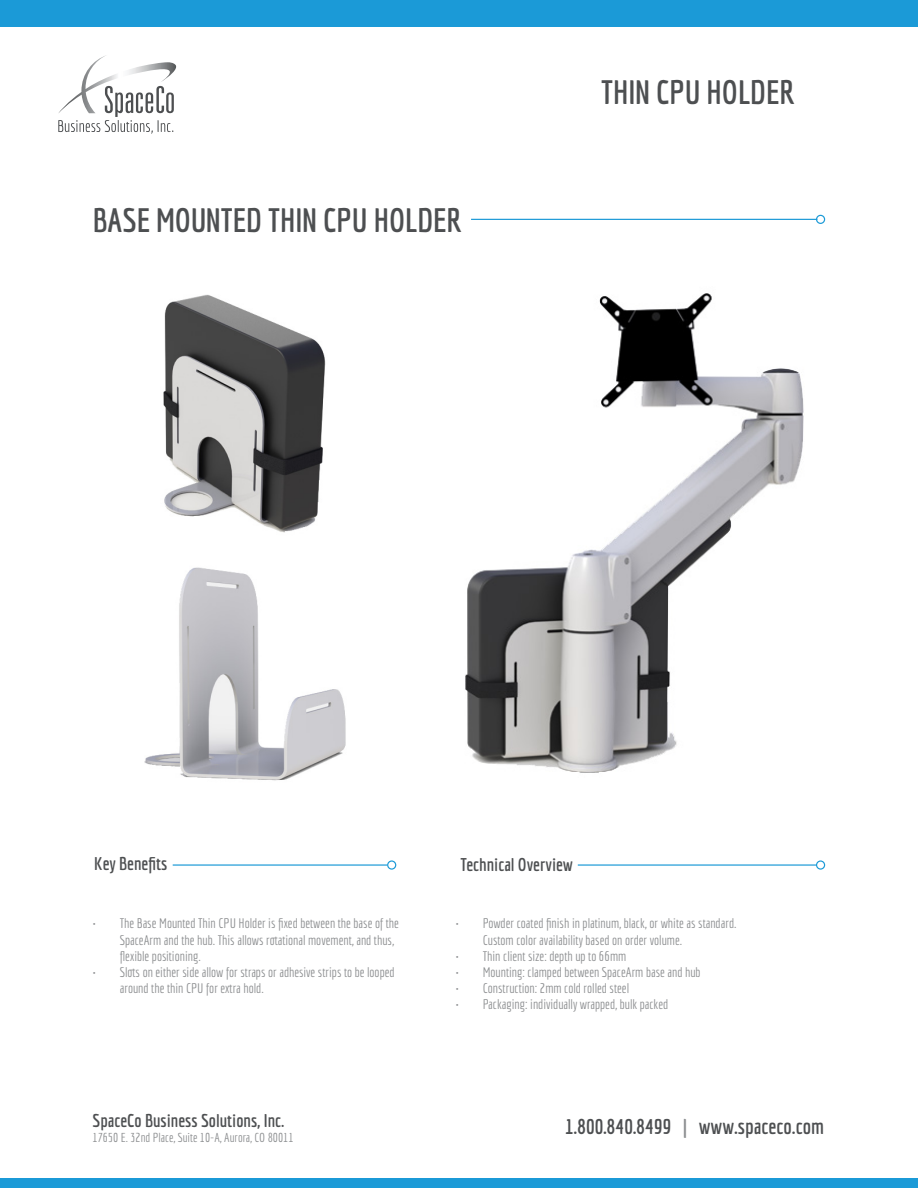
<style>
.page{position:relative;width:918px;height:1188px;background:#fff}
.page>*{position:absolute;margin:0;border:0;box-sizing:border-box;transform-origin:0 0}
.t1{font:700 33px "Economica";color:#4d4f51}
.t2{font:700 21px "Economica";color:#4d4f51}
.t3{font:700 18px "Economica";color:#4d4f51}
.t4{font:13.5px/16.2px "Economica";color:#8c8e90}
.t5{font:12.6px "Economica";color:#8c8e90}
.s1{color:#8c8e90}
</style>
<div class="page">
<div style="left:0;top:0;width:918px;height:27px;background:#1b9ad7"></div>
<div style="left:0;top:1178px;width:918px;height:10px;background:#1b9ad7"></div>
<svg style="left:58px;top:55px;width:119px;height:79px"></svg>
<hr style="left:471px;top:219px;width:346px;height:1px;background:#1b9ad7">
<div style="left:816px;top:215px;width:9px;height:9px;border:1px solid #1b9ad7;border-radius:50%"></div>
<hr style="left:173px;top:864px;width:214px;height:2px;background:#1b9ad7">
<div style="left:387px;top:860px;width:9px;height:10px;border:1px solid #1b9ad7;border-radius:50%"></div>
<hr style="left:578px;top:864px;width:238px;height:2px;background:#1b9ad7">
<div style="left:816px;top:860px;width:9px;height:10px;border:1px solid #1b9ad7;border-radius:50%"></div>
<img style="left:465px;top:293px;width:339px;height:480px">
<img style="left:144px;top:567px;width:202px;height:214px">
<img style="left:163px;top:294px;width:163px;height:239px">
<p class="t1" style="left:93px;top:201px;width:371px">BASE MOUNTED THIN CPU HOLDER</p>
<p class="t1" style="left:601px;top:73px;width:195px">THIN CPU HOLDER</p>
<p class="t3" style="left:94px;top:854px;width:75px">Key Benefits</p>
<p class="t3" style="left:461px;top:854px;width:114px">Technical Overview</p>
<p class="t4" style="left:120px;top:915px;width:281px;text-indent:-27px">• The Base Mounted Thin CPU Holder is fixed between the base of the<br>SpaceArm and the hub. This allows rotational movement, and thus, flexible positioning.</p>
<p class="t4" style="left:120px;top:964px;width:276px;text-indent:-27px">• Slots on either side allow for straps or adhesive strips to be looped around the thin CPU for extra hold.</p>
<h3 class="t3" style="left:93px;top:1110px;width:193px">SpaceCo Business Solutions, Inc.</h3>
<p class="t5" style="left:93px;top:1130px;width:202px">17650 E. 32nd Place, Suite 10-A, Aurora, CO 80011</p>
<p class="t4" style="left:483px;top:915px;width:255px;text-indent:-27px">• Powder coated finish in platinum, black, or white as standard.<br>Custom color availability based on order volume.</p>
<p class="t4" style="left:456px;top:948px;width:172px">• Thin client size: depth up to 66mm</p>
<p class="t4" style="left:456px;top:964px;width:246px">• Mounting: clamped between SpaceArm base and hub</p>
<p class="t4" style="left:456px;top:980px;width:175px">• Construction: 2mm cold rolled steel</p>
<p class="t4" style="left:456px;top:996px;width:214px">• Packaging: individually wrapped, bulk packed</p>
<h2 class="t2" style="left:565px;top:1114px;width:261px">1.800.840.8499 <span class="s1">|</span> www.spaceco.com</h2>
</div>
